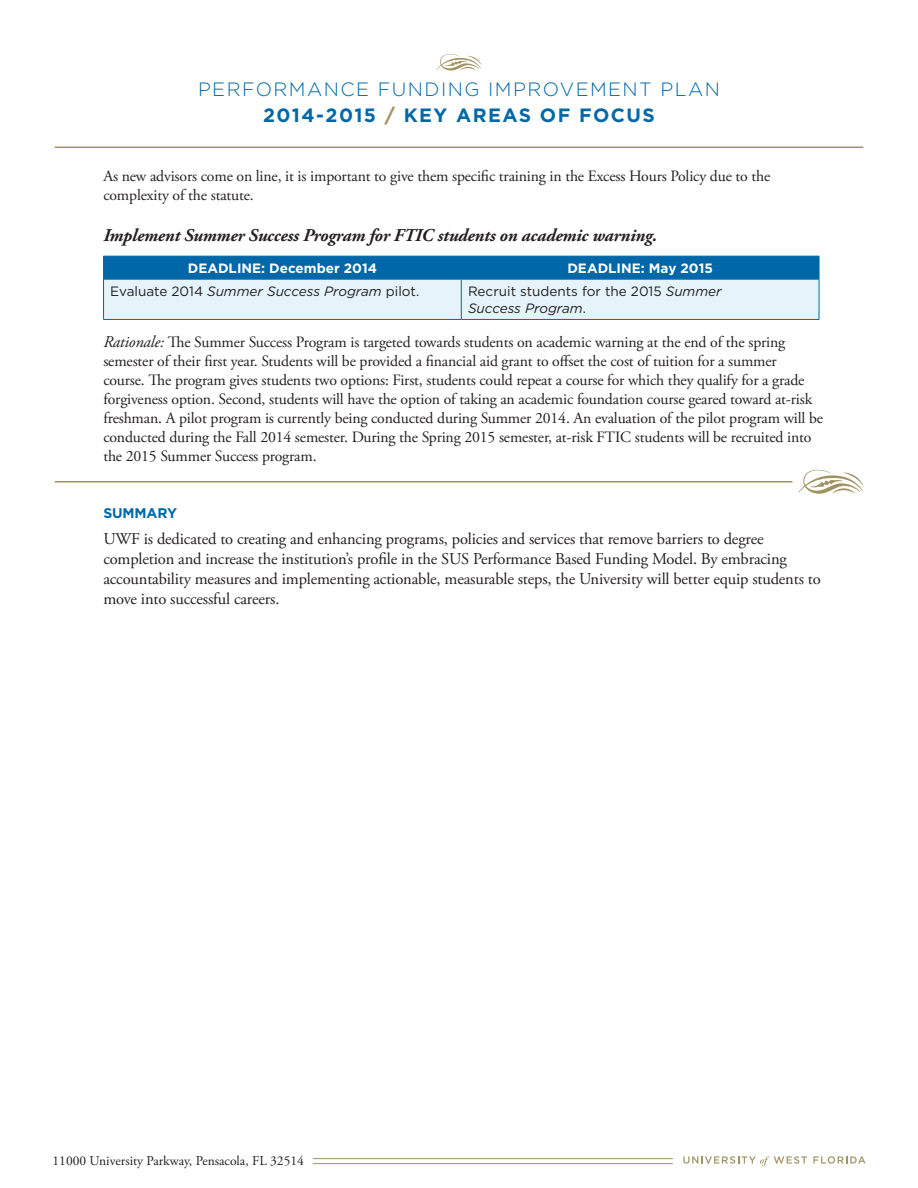
<style>
.page{position:relative;width:918px;height:1188px;background:#fff}
.page>*{position:absolute;margin:0;border:0;box-sizing:border-box;transform-origin:0 0}
.t1{font:300 19.2px/26.5px "Gotham";letter-spacing:.075em;color:#0068a9}
.t2{font:700 19.2px "Gotham";color:#0068a9}
.t3{font:italic 700 18px "Adobe Garamond Pro";letter-spacing:-.01em;color:#231f20}
.t4{font:16.5px/19.8px "Adobe Garamond Pro";letter-spacing:-.01em;color:#231f20}
.t5{font:15.75px/18.9px "Adobe Garamond Pro";letter-spacing:-.01em;color:#231f20}
.t6{font:700 13.95px "Gotham";letter-spacing:-.01em;color:#0068a9}
.t7{font:13.5px/16.2px "Gotham";color:#231f20}
.t8{font:13.5px "Adobe Garamond Pro";color:#231f20}
.t9{font:italic 13.5px "Gotham";color:#231f20}
.t10{font:700 13.5px "Gotham";color:#fff}
.s1{font-weight:700}
.s2{font-weight:700;color:#a29161}
.s3{font-style:normal}
.s4{font-style:italic}
.s5{font-style:italic;font-size:16.5px}
</style>
<div class="page">
<hr style="left:313px;top:1163px;width:360px;height:1px;background:#a29161">
<hr style="left:313px;top:1158px;width:360px;height:1px;background:#a29161">
<svg style="left:683px;top:1156px;width:124px;height:10px"></svg>
<svg style="left:813px;top:1156px;width:52px;height:8px"></svg>
<svg style="left:437px;top:54px;width:44px;height:17px"></svg>
<hr style="left:55px;top:147px;width:808px;height:1px;background:#a29161">
<hr style="left:103px;top:319px;width:358px;height:1px;background:#0068a9">
<hr style="left:461px;top:319px;width:358px;height:1px;background:#0068a9">
<svg style="left:103px;top:256px;width:717px;height:63px;background:#91c1dc"></svg>
<hr style="left:104px;top:278px;width:357px;height:2px;background:#0068a9">
<hr style="left:461px;top:278px;width:358px;height:2px;background:#0068a9">
<svg style="left:798px;top:470px;width:65px;height:24px"></svg>
<hr style="left:55px;top:481px;width:737px;height:2px;background:#a29161">
<p class="t1" style="left:263px;top:75px;width:458px;text-indent:-65px">PERFORMANCE FUNDING I MPROVEMENT PLAN<br><span class="s1">2014-2015</span> <span class="s2">/</span> <span class="s1">KEY AREA</span></p>
<p class="t2" style="left:519px;top:103px;width:138px">S OF FOCUS</p>
<p class="t5" style="left:103px;top:167px;width:668px">As new advisors come on line, it is important to give them specific training in the Excess Hours Policy due to the complexity of the statute.</p>
<p class="t3" style="left:103px;top:225px;width:555px">Implement Summer Success Program for FTIC students on academic warning.</p>
<p class="t10" style="left:188px;top:259px;width:191px">DEADLINE: DECEMBER 2014</p>
<p class="t10" style="left:567px;top:259px;width:147px">DEADLINE: MAY 2015</p>
<p class="t9" style="left:110px;top:283px;width:311px"><span class="s3">Evaluate 2014</span> Summer Success Program <span class="s3">pilot.</span></p>
<p class="t7" style="left:468px;top:283px;width:255px">Recruit students for the 2015 <span class="s4">Summer<br>Success Program</span>.</p>
<p class="t5" style="left:103px;top:333px;width:721px"><span class="s5">Rationale:</span> The Summer Success Program is targeted towards students on academic warning at the end of the spring semester of their first year. Students will be provided a financial aid grant to offset the cost of tuition for a summer<br>course. The program gives students two options: First, students could repeat a course for which they qualify for a grade forgiveness option. Second, students will have the option of taking an academic foundation course geared toward at-risk freshman. A pilot program is currently being conducted during Summer 2014. An evaluation of the pilot program will be conducted during the Fall 2014 semester. During the Spring 2015 semester, at-risk FTIC students will be recruited into the 2015 Summer Success program.</p>
<p class="t6" style="left:103px;top:504px;width:75px">SU MMARY</p>
<p class="t4" style="left:103px;top:530px;width:719px">UWF is dedicated to creating and enhancing programs, policies and services that remove barriers to degree completion and increase the institution’s profile in the SUS Performance Based Funding Model. By embracing accountability measures and implementing actionable, measurable steps, the University will better equip students to move into successful careers.</p>
<p class="t8" style="left:53px;top:1153px;width:253px">11000 University Parkway, Pensacola, FL 32514</p>
</div>
